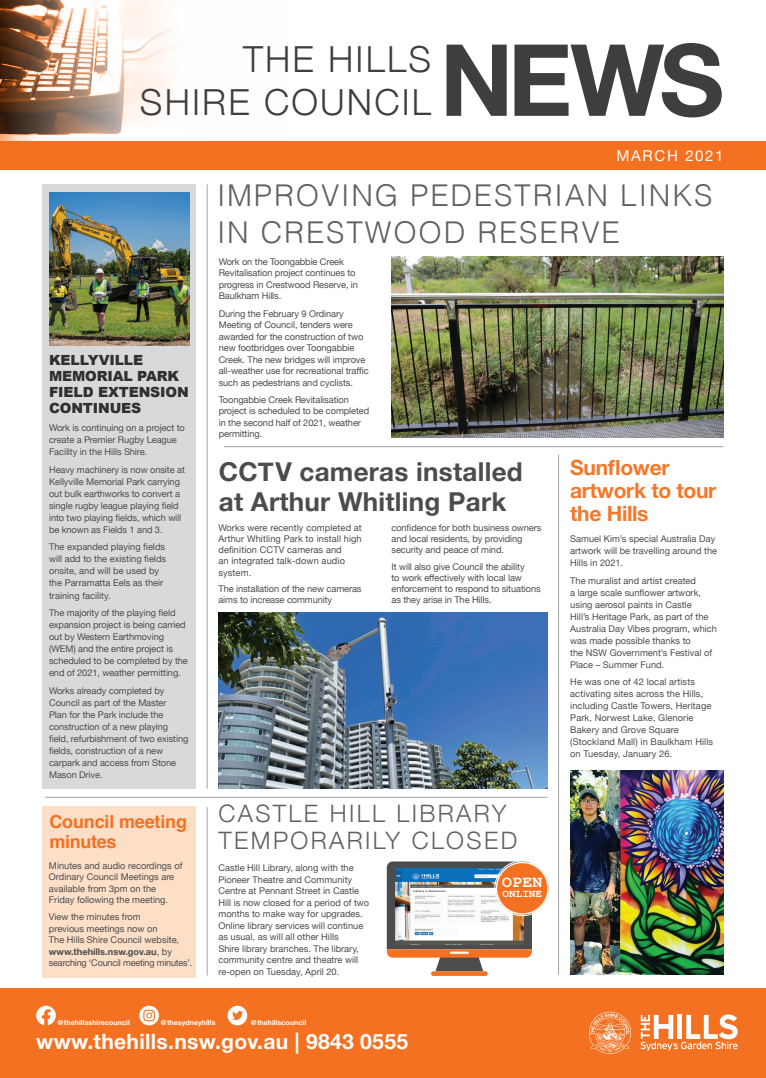
<style>
.page{position:relative;width:766px;height:1078px;background:#fff}
.page>*{position:absolute;margin:0;border:0;box-sizing:border-box;transform-origin:0 0}
.t1{font:700 99.7px "Helvetica Neue";color:#3e3e3f}
.t2{font:300 35.9px/42.8px "Helvetica Neue";letter-spacing:.06em;color:#3e3e3f;text-align:right}
.t3{font:300 30px/37px "Helvetica";letter-spacing:.06em;color:#606063}
.t4{font:700 26px/30px "Helvetica Neue";letter-spacing:.01em;color:#4b4c4d}
.t5{font:300 24px/27px "Helvetica Neue";letter-spacing:.1em;color:#606063}
.t6{font:700 21px "Helvetica Neue";letter-spacing:.015em;color:#fff}
.t7{font:700 21px/23px "Helvetica Neue";letter-spacing:-.015em;color:#f4782a}
.t8{font:700 18px/20px "Helvetica";letter-spacing:-.01em;color:#f37121}
.t9{font:700 16.5px "Courier New";color:#fff}
.t10{font:15px "Helvetica Neue";letter-spacing:.11em;color:#fff}
.t11{font:900 14px/16px "Arial";letter-spacing:-.01em;color:#312f30}
.t12{font:700 10.9px "Courier New";letter-spacing:.01em;color:#fff}
.t13{font:9.2px/12px "Helvetica Neue";letter-spacing:-.01em;color:#4b4c4d}
.t14{font:9.2px/12px "Helvetica Neue";letter-spacing:.01em;color:#4b4c4d}
.t15{font:700 7px "Helvetica Neue";letter-spacing:.01em;color:#fff}
.s1{font-weight:700}
</style>
<div class="page">
<img style="left:218px;top:612px;width:329px;height:176px">
<img style="left:0;top:0;width:108px;height:142px">
<div style="left:43px;top:184px;width:153px;height:604px;background:#d8d9db"></div>
<div style="left:43px;top:806px;width:153px;height:171px;background:#fddec6"></div>
<div style="left:0;top:988px;width:765px;height:89px;background:#f37121"></div>
<svg style="left:640px;top:1014px;width:97px;height:36px"></svg>
<svg style="left:589px;top:1011px;width:41px;height:42px"></svg>
<img style="left:50px;top:193px;width:139px;height:152px">
<hr style="left:207px;top:184px;width:1px;height:604px;background:#a3a4a8">
<hr style="left:207px;top:806px;width:1px;height:169px;background:#a3a4a8">
<hr style="left:558px;top:454px;width:1px;height:520px;background:#a3a4a8">
<hr style="left:224px;top:446px;width:499px;height:1px;background:#a3a4a8">
<hr style="left:45px;top:796px;width:502px;height:1px;background:#a3a4a8">
<img style="left:392px;top:256px;width:331px;height:181px">
<div style="left:0;top:142px;width:765px;height:28px;background:#f37121"></div>
<div style="left:227px;top:1005px;width:20px;height:20px;background:#fff;border-radius:50%"></div>
<svg style="left:232px;top:1011px;width:11px;height:9px"></svg>
<svg style="left:139px;top:1005px;width:20px;height:20px"></svg>
<svg style="left:143px;top:1009px;width:12px;height:12px"></svg>
<svg style="left:36px;top:1005px;width:20px;height:20px"></svg>
<img style="left:570px;top:770px;width:153px;height:204px">
<svg style="left:386px;top:861px;width:146px;height:114px"></svg>
<div style="left:495px;top:861px;width:53px;height:53px;background:#f37121;border-radius:50%"></div>
<div style="left:494px;top:860px;width:55px;height:55px;border:1px solid #fff;border-radius:50%"></div>
<div style="left:495px;top:861px;width:53px;height:53px;border:1px solid #fff;border-radius:50%"></div>
<h2 class="t2" style="left:140px;top:35px;width:293px">THE HILLS<br>SHIRE COUNCIL</h2>
<h1 class="t1" style="left:439px;top:2px;width:286px">NEWS</h1>
<h3 class="t10" style="left:616px;top:145px;width:109px">MARCH 2021</h3>
<h3 class="t11" style="left:49px;top:352px;width:141px">KELLYVILLE<br>MEMORIAL PARK<br>FIELD EXTENSION<br>CONTINUES</h3>
<p class="t13" style="left:49px;top:422px;width:137px">Work is continuing on a project to create a Premier Rugby League<br>Facility in the Hills Shire.</p>
<p class="t13" style="left:49px;top:464px;width:137px">Heavy machinery is now onsite at<br>Kellyville Memorial Park carrying out bulk earthworks to convert a single rugby league playing field into two playing fields, which will be known as Fields 1 and 3.</p>
<p class="t13" style="left:49px;top:541px;width:118px">The expanded playing fields will add to the existing fields onsite, and will be used by the Parramatta Eels as their training facility.</p>
<p class="t13" style="left:49px;top:607px;width:140px">The majority of the playing field expansion project is being carried out by Western Earthmoving (WEM) and the entire project is scheduled to be completed by the end of 2021, weather permitting.</p>
<p class="t13" style="left:49px;top:685px;width:141px">Works already completed by<br>Council as part of the Master<br>Plan for the Park include the construction of a new playing field, refurbishment of two existing fields, construction of a new carpark and access from Stone<br>Mason Drive.</p>
<h3 class="t8" style="left:49px;top:811px;width:139px">Council meeting minutes</h3>
<p class="t13" style="left:49px;top:860px;width:135px;line-height:11.5px">Minutes and audio recordings of<br>Ordinary Council Meetings are available from 3pm on the<br>Friday following the meeting.</p>
<p class="t13" style="left:49px;top:911px;width:145px;line-height:11.5px">View the minutes from<br>previous meetings now on<br>The Hills Shire Council website, <span class="s1">www.thehills.nsw.gov.au</span>, by searching ‘Council meeting minutes’.</p>
<h3 class="t3" style="left:217px;top:175px;width:497px">IMPROVING PEDESTRIAN LINKS<br>IN CRESTWOOD RESERVE</h3>
<p class="t13" style="left:219px;top:256px;width:141px;line-height:11.5px">Work on the Toongabbie Creek<br>Revitalisation project continues to progress in Crestwood Reserve, in<br>Baulkham Hills.</p>
<p class="t13" style="left:219px;top:308px;width:151px;line-height:11.5px">During the February 9 Ordinary Meeting of Council, tenders were awarded for the construction of two new footbridges over Toongabbie Creek. The new bridges will improve all-weather use for recreational traffic such as pedestrians and cyclists.</p>
<p class="t13" style="left:219px;top:394px;width:152px;line-height:11.5px">Toongabbie Creek Revitalisation project is scheduled to be completed in the second half of 2021, weather permitting.</p>
<h3 class="t4" style="left:219px;top:457px;width:305px">CCTV cameras installed at Arthur Whitling Park</h3>
<p class="t14" style="left:218px;top:522px;width:145px;line-height:11.1px">Works were recently completed at<br>Arthur Whitling Park to install high definition CCTV cameras and<br>an integrated talk-down audio system.</p>
<p class="t13" style="left:218px;top:584px;width:144px;line-height:11.1px">The installation of the new cameras aims to increase community</p>
<p class="t13" style="left:391px;top:523px;width:151px;line-height:11.1px">confidence for both business owners and local residents, by providing security and peace of mind.</p>
<p class="t13" style="left:391px;top:561px;width:151px;line-height:11.1px">It will also give Council the ability<br>to work effectively with local law enforcement to respond to situations as they arise in The Hills.</p>
<h3 class="t5" style="left:218px;top:798px;width:300px">CASTLE HILL LIBRARY<br>TEMPORARILY CLOSED</h3>
<p class="t13" style="left:218px;top:862px;width:152px;line-height:11.5px">Castle Hill Library, along with the Pioneer Theatre and Community Centre at Pennant Street in Castle Hill is now closed for a period of two months to make way for upgrades.<br>Online library services will continue as usual, as will all other Hills<br>Shire library branches. The library, community centre and theatre will re-open on Tuesday, April 20.</p>
<h3 class="t9" style="left:502px;top:871px;width:42px">OPEN</h3>
<p class="t12" style="left:502px;top:886px;width:41px">ONLINE</p>
<h3 class="t7" style="left:570px;top:457px;width:148px">Sunflower artwork to tour the Hills</h3>
<p class="t13" style="left:570px;top:533px;width:148px">Samuel Kim’s special Australia Day artwork will be travelling around the<br>Hills in 2021.</p>
<p class="t13" style="left:570px;top:574px;width:148px">The muralist and artist created<br>a large scale sunflower artwork, using aerosol paints in Castle<br>Hill’s Heritage Park, as part of the<br>Australia Day Vibes program, which was made possible thanks to<br>the NSW Government’s Festival of<br>Place – Summer Fund.</p>
<p class="t14" style="left:570px;top:676px;width:144px">He was one of 42 local artists activating sites across the Hills, including Castle Towers, Heritage<br>Park, Norwest Lake, Glenorie<br>Bakery and Grove Square (Stockland Mall) in Baulkham Hills on Tuesday, January 26.</p>
<p class="t15" style="left:58px;top:1016px;width:74px">@thehillsshirecouncil</p>
<p class="t15" style="left:161px;top:1016px;width:56px">@thesydneyhills</p>
<p class="t15" style="left:251px;top:1016px;width:57px">@thehillscouncil</p>
<h3 class="t6" style="left:36px;top:1024px;width:373px">www.thehills.nsw.gov.au | 9843 0555</h3>
</div>
